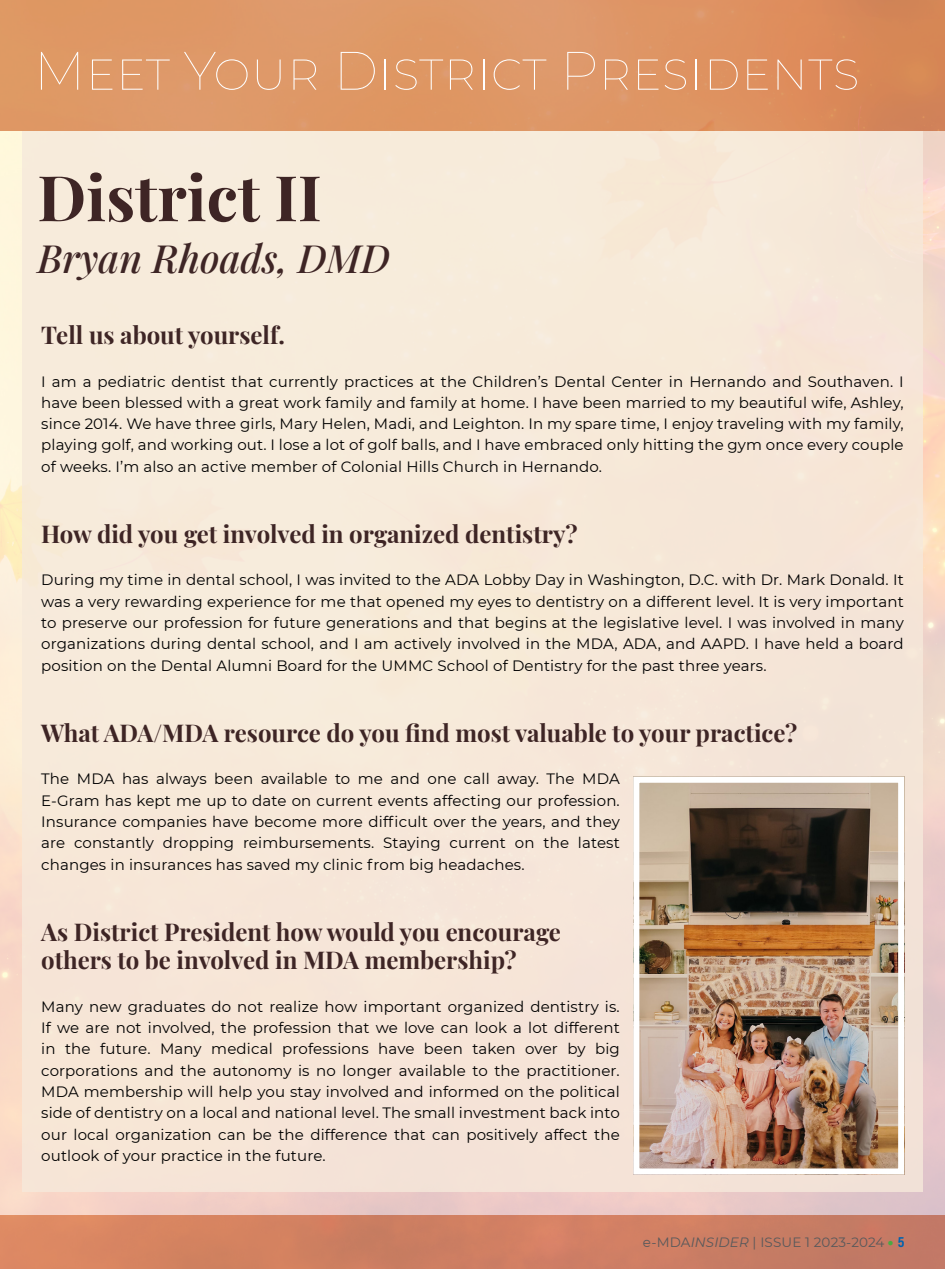
<style>
.page{position:relative;width:945px;height:1269px;background:#fff}
.page>*{position:absolute;margin:0;border:0;box-sizing:border-box;transform-origin:0 0}
.t1{font:700 63px "Playfair Display";color:#3e2525}
.t2{font:100 54px "Montserrat";color:#fff}
.t3{font:italic 500 39px "Playfair Display";color:#3e2525}
.t4{font:700 24px/28.5px "Playfair Display";color:#3e2525}
.t5{font:15px/21.3px "Montserrat";letter-spacing:.01em;color:#000;text-align:justify}
.t6{font:13.5px "Montserrat";letter-spacing:.01em;color:#58595b}
.s1{font-style:italic}
.s2{font-weight:900;color:#49aa42}
.s3{font-family:"Acumin Variable Concept";font-size:15px;color:#0062af}
</style>
<div class="page">
<img style="left:0;top:131px;width:945px;height:1138px">
<div style="left:0;top:0;width:945px;height:131px;background:linear-gradient(to right,#e09d6b,#da8c5c)"></div>
<div style="left:22px;top:131px;width:901px;height:1060px;background:#f6e9db"></div>
<img style="left:640px;top:784px;width:257px;height:383px">
<div style="left:633px;top:777px;width:271px;height:397px;border:6px solid #fff"></div>
<h2 class="t2" style="left:34px;top:35px;width:828px">Meet Your District Presidents</h2>
<h1 class="t1" style="left:37px;top:148px;width:286px">District II</h1>
<h3 class="t3" style="left:37px;top:228px;width:354px">Bryan Rhoads, DMD</h3>
<h3 class="t4" style="left:41px;top:319px;width:245px">Tell us about yourself.</h3>
<p class="t5" style="left:41px;top:370px;width:864px">I am a pediatric dentist that currently practices at the Children’s Dental Center in Hernando and Southaven. I have been blessed with a great work family and family at home. I have been married to my beautiful wife, Ashley, since 2014. We have three girls, Mary Helen, Madi, and Leighton. In my spare time, I enjoy traveling with my family, playing golf, and working out. I lose a lot of golf balls, and I have embraced only hitting the gym once every couple of weeks. I’m also an active member of Colonial Hills Church in Hernando.</p>
<h3 class="t4" style="left:41px;top:518px;width:538px">How did you get involved in organized dentistry?</h3>
<p class="t5" style="left:41px;top:569px;width:864px">During my time in dental school, I was invited to the ADA Lobby Day in Washington, D.C. with Dr. Mark Donald. It was a very rewarding experience for me that opened my eyes to dentistry on a different level. It is very important to preserve our profession for future generations and that begins at the legislative level. I was involved in many organizations during dental school, and I am actively involved in the MDA, ADA, and AAPD. I have held a board position on the Dental Alumni Board for the UMMC School of Dentistry for the past three years.</p>
<h3 class="t4" style="left:41px;top:717px;width:758px">What ADA/MDA resource do you find most valuable to your practice?</h3>
<p class="t5" style="left:41px;top:768px;width:580px">The MDA has always been available to me and one call away. The MDA E-Gram has kept me up to date on current events affecting our profession.<br>Insurance companies have become more difficult over the years, and they are constantly dropping reimbursements. Staying current on the latest changes in insurances has saved my clinic from big headaches.</p>
<h3 class="t4" style="left:41px;top:915px;width:521px">As District President how would you encourage others to be involved in MDA membership?</h3>
<p class="t5" style="left:41px;top:995px;width:580px">Many new graduates do not realize how important organized dentistry is.<br>If we are not involved, the profession that we love can look a lot different in the future. Many medical professions have been taken over by big corporations and the autonomy is no longer available to the practitioner.<br>MDA membership will help you stay involved and informed on the political side of dentistry on a local and national level. The small investment back into our local organization can be the difference that can positively affect the outlook of your practice in the future.</p>
<p class="t6" style="left:643px;top:1232px;width:263px">e-MDA<span class="s1">INSIDER</span> | ISSUE 1 2023-2024 <span class="s2">•</span> <span class="s3">5</span></p>
</div>
